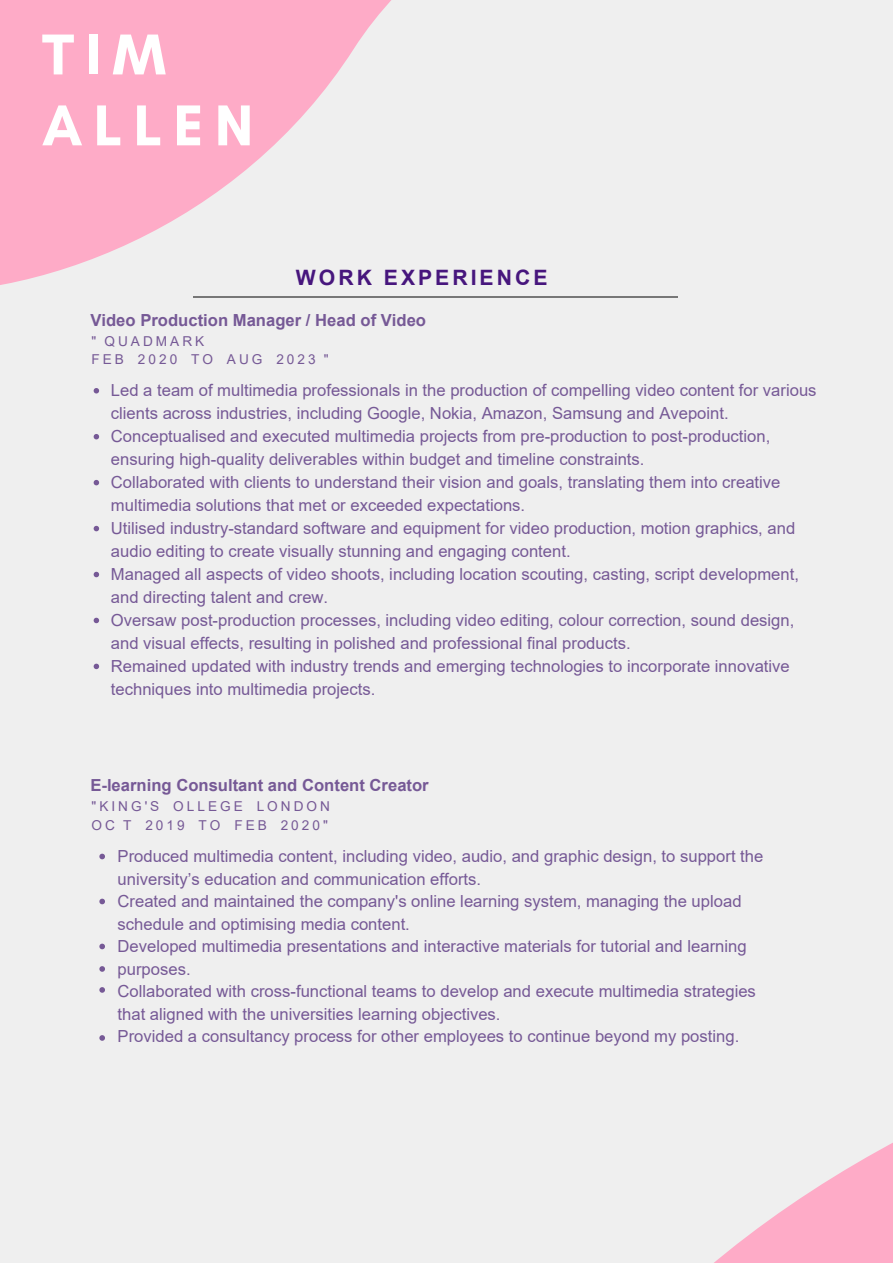
<style>
.page{position:relative;width:893px;height:1264px;background:#fff}
.page>*{position:absolute;margin:0;border:0;box-sizing:border-box;transform-origin:0 0}
.t1{font:700 58.65px/70.8px "Glacial Indifference";letter-spacing:.19em;color:#fff}
.t2{font:700 21.15px "Arial";letter-spacing:.14em;color:#47167d}
.t3{font:16.65px/23px "Arial";color:#765996}
.t4{font:700 16.65px "Arial";color:#765996}
.t5{font:13.65px/18.6px "Arial";letter-spacing:.22em;color:#765996}
</style>
<div class="page">
<div style="left:0;top:0;width:892px;height:1262px;background:#efefef"></div>
<svg style="left:0;top:0;width:678px;height:486px"></svg>
<svg style="left:715px;top:1143px;width:177px;height:119px;fill:#feabc7"></svg>
<svg style="left:99px;top:853px;width:6px;height:6px"></svg>
<svg style="left:99px;top:898px;width:6px;height:6px"></svg>
<svg style="left:99px;top:943px;width:6px;height:6px"></svg>
<svg style="left:99px;top:966px;width:6px;height:5px"></svg>
<svg style="left:99px;top:987px;width:6px;height:5px"></svg>
<hr style="left:193px;top:296px;width:484px;height:1px;background:#777">
<svg style="left:94px;top:388px;width:5px;height:5px"></svg>
<svg style="left:94px;top:434px;width:5px;height:5px"></svg>
<svg style="left:94px;top:480px;width:5px;height:5px"></svg>
<svg style="left:94px;top:526px;width:5px;height:5px"></svg>
<svg style="left:94px;top:572px;width:5px;height:5px"></svg>
<svg style="left:94px;top:617px;width:5px;height:6px"></svg>
<svg style="left:94px;top:663px;width:5px;height:6px"></svg>
<svg style="left:99px;top:1035px;width:6px;height:5px"></svg>
<p class="t1" style="left:42px;top:18px;width:213px">TIM<br>ALLEN</p>
<p class="t2" style="left:296px;top:262px;width:253px">WORK EXPERIENCE</p>
<p class="t4" style="left:90px;top:308px;width:337px">Video Production Manager / Head of Video</p>
<p class="t5" style="left:91px;top:332px;width:238px">" QUADMARK<br>FEB 2020 TO AUG 2023 "</p>
<p class="t3" style="left:111px;top:379px;width:707px">Led a team of multimedia professionals in the production of compelling video content for various clients across industries, including Google, Nokia, Amazon, Samsung and Avepoint.<br>Conceptualised and executed multimedia projects from pre-production to post-production, ensuring high-quality deliverables within budget and timeline constraints.<br>Collaborated with clients to understand their vision and goals, translating them into creative multimedia solutions that met or exceeded expectations.<br>Utilised industry-standard software and equipment for video production, motion graphics, and audio editing to create visually stunning and engaging content.<br>Managed all aspects of video shoots, including location scouting, casting, script development, and directing talent and crew.<br>Oversaw post-production processes, including video editing, colour correction, sound design, and visual effects, resulting in polished and professional final products.<br>Remained updated with industry trends and emerging technologies to incorporate innovative techniques into multimedia projects.</p>
<p class="t4" style="left:90px;top:773px;width:340px">E-learning Consultant and Content Creator</p>
<p class="t5" style="left:91px;top:797px;width:240px">"KING'S OLLEGE LONDON<br>OC T 2019 TO FEB 2020"</p>
<p class="t3" style="left:117px;top:845px;width:647px;line-height:22.5px">Produced multimedia content, including video, audio, and graphic design, to support the university’s education and communication efforts.<br>Created and maintained the company's online learning system, managing the upload schedule and optimising media content.<br>Developed multimedia presentations and interactive materials for tutorial and learning purposes.<br>Collaborated with cross-functional teams to develop and execute multimedia strategies that aligned with the universities learning objectives.<br>Provided a consultancy process for other employees to continue beyond my posting.</p>
</div>
